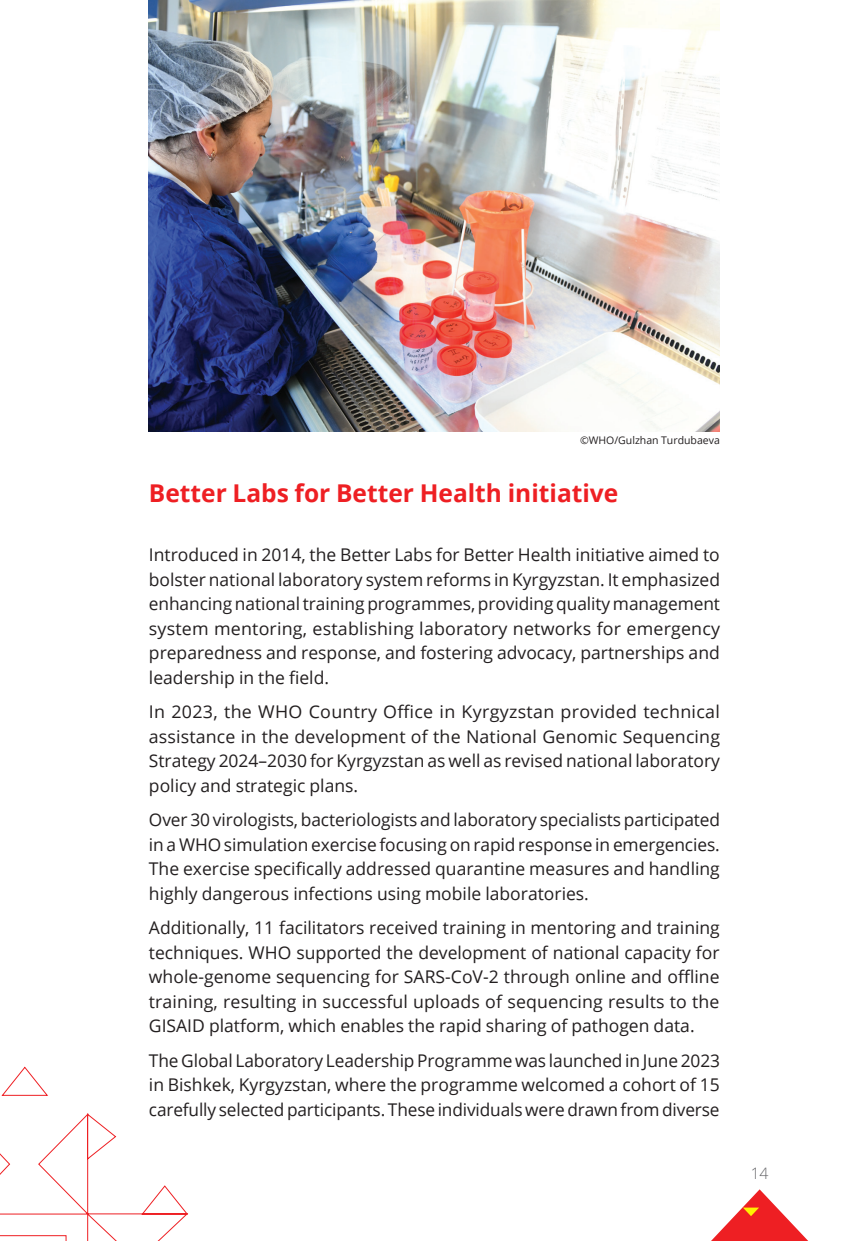
<style>
.page{position:relative;width:844px;height:1241px;background:#fff}
.page>*{position:absolute;margin:0;border:0;box-sizing:border-box;transform-origin:0 0}
.t1{font:700 24.5px "Open Sans";color:#ee1f23}
.t2{font:17.5px/24.5px "Open Sans";color:#231f20;text-align:justify}
.t3{font:300 15.75px "Open Sans";color:#636366}
.t4{font:10.5px "Open Sans";color:#231f20}
</style>
<div class="page">
<svg style="left:0;top:1066px;width:188px;height:174px"></svg>
<img style="left:149px;top:0;width:570px;height:432px">
<svg style="left:712px;top:1189px;width:96px;height:51px"></svg>
<p class="t4" style="left:580px;top:432px;width:141px">©WHO/Gulzhan Turdubaeva</p>
<h1 class="t1" style="left:149px;top:475px;width:471px">Better Labs for Better Health initiative</h1>
<p class="t2" style="left:149px;top:542px;width:572px">Introduced in 2014, the Better Labs for Better Health initiative aimed to bolster national laboratory system reforms in Kyrgyzstan. It emphasized enhancing national training programmes, providing quality management system mentoring, establishing laboratory networks for emergency preparedness and response, and fostering advocacy, partnerships and leadership in the field.</p>
<p class="t2" style="left:149px;top:699px;width:572px">In 2023, the WHO Country Office in Kyrgyzstan provided technical assistance in the development of the National Genomic Sequencing Strategy 2024–2030 for Kyrgyzstan as well as revised national laboratory policy and strategic plans.</p>
<p class="t2" style="left:149px;top:807px;width:572px">Over 30 virologists, bacteriologists and laboratory specialists participated in a WHO simulation exercise focusing on rapid response in emergencies.<br>The exercise specifically addressed quarantine measures and handling highly dangerous infections using mobile laboratories.</p>
<p class="t2" style="left:149px;top:914px;width:572px">Additionally, 11 facilitators received training in mentoring and training techniques. WHO supported the development of national capacity for whole-genome sequencing for SARS-CoV-2 through online and offline training, resulting in successful uploads of sequencing results to the GISAID platform, which enables the rapid sharing of pathogen data.</p>
<p class="t2" style="left:149px;top:1047px;width:572px">The Global Laboratory Leadership Programme was launched in June 2023 in Bishkek, Kyrgyzstan, where the programme welcomed a cohort of 15 carefully selected participants. These individuals were drawn from diverse</p>
<p class="t3" style="left:750px;top:1161px;width:19px">14</p>
</div>
